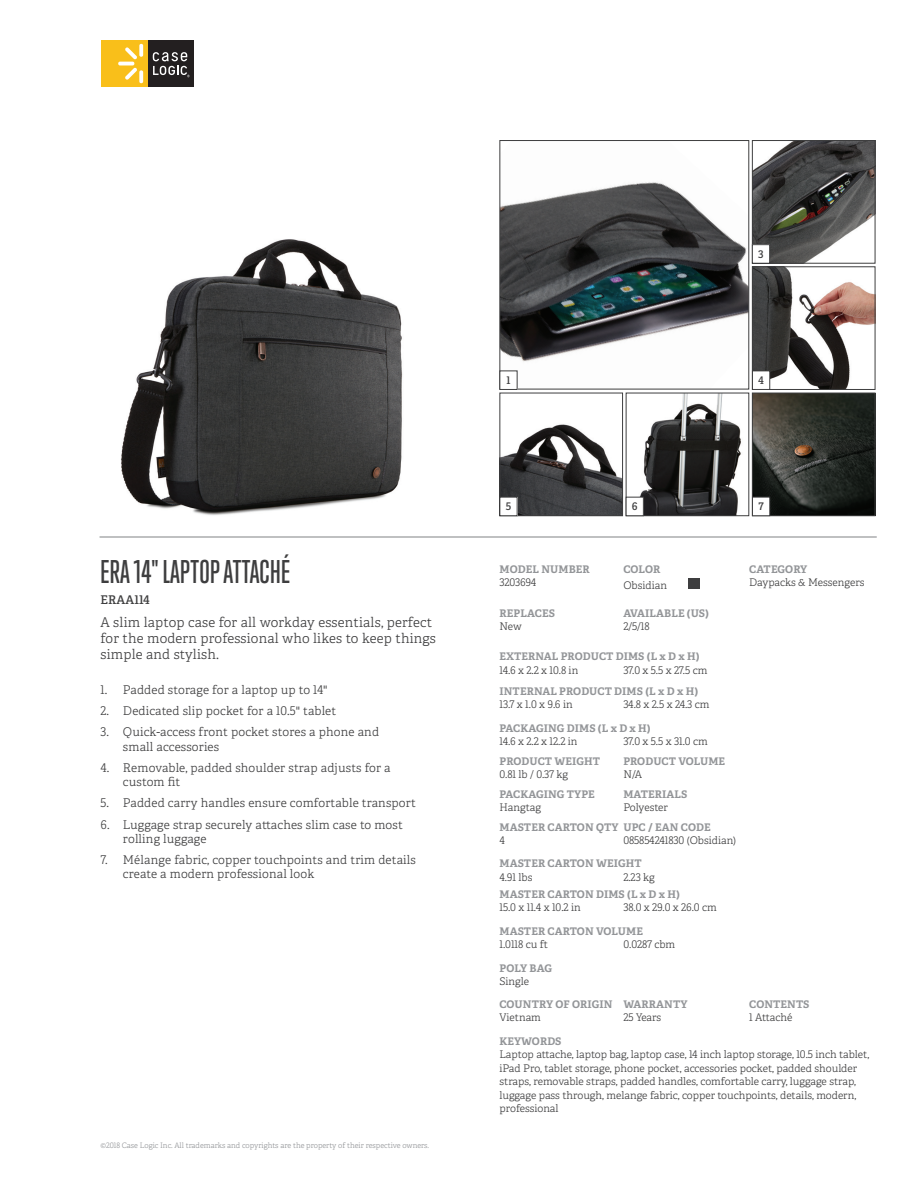
<style>
.page{position:relative;width:918px;height:1188px;background:#fff}
.page>*{position:absolute;margin:0;border:0;box-sizing:border-box;transform-origin:0 0}
.t1{font:500 30px "Trump Gothic Pro";letter-spacing:.01em;color:#3e3e3f}
.t2{font:13.5px/16.2px "Adelle PE Lt";letter-spacing:.015em;color:#3e3e3f}
.t3{font:12px/14.4px "Adelle PE Lt";letter-spacing:.015em;color:#3e3e3f}
.t4{font:12px "Adelle PE Sb";letter-spacing:.01em;color:#3e3e3f}
.t5{font:10.5px/13.5px "Adelle PE Lt";color:#3e3e3f}
.t6{font:700 10.5px "Adelle PE";letter-spacing:.01em;color:#939598}
.t7{font:10.5px "Adelle PE Sb";color:#3e3e3f}
.t8{font:7.5px "Adelle PE Lt";color:#939598}
</style>
<div class="page">
<div style="left:147px;top:40px;width:46px;height:47px;background:#231f20"></div>
<div style="left:101px;top:40px;width:46px;height:47px;background:#f9bf1a"></div>
<svg style="left:118px;top:44px;width:25px;height:39px"></svg>
<svg style="left:153px;top:52px;width:37px;height:25px"></svg>
<img style="left:121px;top:239px;width:282px;height:276px">
<hr style="left:100px;top:537px;width:777px;height:1px;background:#808285">
<div style="left:688px;top:578px;width:11px;height:11px;background:#3e3e3f"></div>
<img style="left:502px;top:182px;width:245px;height:205px">
<div style="left:500px;top:140px;width:249px;height:249px;border:1px solid #3e3e3f"></div>
<img style="left:754px;top:142px;width:119px;height:119px">
<div style="left:752px;top:140px;width:123px;height:123px;border:1px solid #3e3e3f"></div>
<img style="left:754px;top:269px;width:119px;height:119px">
<div style="left:752px;top:267px;width:123px;height:123px;border:1px solid #3e3e3f"></div>
<img style="left:502px;top:424px;width:119px;height:90px">
<div style="left:500px;top:393px;width:123px;height:123px;border:1px solid #3e3e3f"></div>
<img style="left:628px;top:395px;width:113px;height:119px">
<div style="left:626px;top:393px;width:123px;height:123px;border:1px solid #3e3e3f"></div>
<img style="left:754px;top:395px;width:119px;height:119px">
<div style="left:752px;top:393px;width:123px;height:123px;border:1px solid #3e3e3f"></div>
<div style="left:500px;top:371px;width:17px;height:18px;background:#fff"></div>
<div style="left:500px;top:497px;width:17px;height:19px;background:#fff"></div>
<div style="left:626px;top:497px;width:17px;height:19px;background:#fff"></div>
<div style="left:626px;top:497px;width:18px;height:19px;border:1px solid #3e3e3f"></div>
<div style="left:752px;top:245px;width:18px;height:18px;background:#fff"></div>
<div style="left:752px;top:244px;width:18px;height:19px;border:1px solid #3e3e3f"></div>
<div style="left:752px;top:371px;width:18px;height:18px;background:#fff"></div>
<div style="left:752px;top:371px;width:18px;height:19px;border:1px solid #3e3e3f"></div>
<div style="left:752px;top:497px;width:18px;height:19px;background:#fff"></div>
<div style="left:752px;top:497px;width:18px;height:19px;border:1px solid #3e3e3f"></div>
<h1 class="t1" style="left:100px;top:554px;width:191px">ERA 14" LAPTOP ATTACHÉ</h1>
<p class="t4" style="left:100px;top:591px;width:51px">ERAA114</p>
<p class="t2" style="left:100px;top:614px;width:337px">A slim laptop case for all workday essentials, perfect for the modern professional who likes to keep things simple and stylish.</p>
<p class="t3" style="left:100px;top:682px;width:228px">1. Padded storage for a laptop up to 14"</p>
<p class="t3" style="left:100px;top:703px;width:237px">2. Dedicated slip pocket for a 10.5" tablet</p>
<p class="t3" style="left:123px;top:724px;width:258px;text-indent:-22px">3. Quick-access front pocket stores a phone and small accessories</p>
<p class="t3" style="left:123px;top:760px;width:269px;text-indent:-22px">4. Removable, padded shoulder strap adjusts for a custom fit</p>
<p class="t3" style="left:100px;top:796px;width:317px">5. Padded carry handles ensure comfortable transport</p>
<p class="t3" style="left:123px;top:817px;width:282px;text-indent:-22px">6. Luggage strap securely attaches slim case to most rolling luggage</p>
<p class="t3" style="left:123px;top:852px;width:295px;text-indent:-22px">7. Mélange fabric, copper touchpoints and trim details create a modern professional look</p>
<p class="t8" style="left:100px;top:1140px;width:330px">©2018 Case Logic Inc. All trademarks and copyrights are the property of their respective owners.</p>
<p class="t7" style="left:507px;top:373px;width:5px">1</p>
<p class="t7" style="left:506px;top:499px;width:7px">5</p>
<p class="t7" style="left:632px;top:499px;width:7px">6</p>
<p class="t7" style="left:758px;top:247px;width:7px">3</p>
<p class="t7" style="left:758px;top:373px;width:7px">4</p>
<p class="t7" style="left:758px;top:499px;width:7px">7</p>
<p class="t6" style="left:500px;top:561px;width:92px">MODEL NUMBER</p>
<p class="t6" style="left:623px;top:561px;width:39px">COLOR</p>
<p class="t6" style="left:749px;top:561px;width:60px">CATEGORY</p>
<p class="t5" style="left:500px;top:575px;width:38px">3203694</p>
<p class="t5" style="left:623px;top:578px;width:45px">Obsidian</p>
<p class="t5" style="left:749px;top:575px;width:117px">Daypacks &amp; Messengers</p>
<p class="t6" style="left:499px;top:606px;width:57px">REPLACES</p>
<p class="t6" style="left:623px;top:606px;width:87px">AVAILABLE (US)</p>
<p class="t5" style="left:499px;top:620px;width:24px">New</p>
<p class="t5" style="left:623px;top:620px;width:28px">2/5/18</p>
<p class="t6" style="left:499px;top:649px;width:202px">EXTERNAL PRODUCT DIMS (L x D x H)</p>
<p class="t5" style="left:499px;top:663px;width:80px">14.6 x 2.2 x 10.8 in</p>
<p class="t5" style="left:623px;top:663px;width:85px">37.0 x 5.5 x 27.5 cm</p>
<p class="t6" style="left:499px;top:684px;width:200px">INTERNAL PRODUCT DIMS (L x D x H)</p>
<p class="t5" style="left:499px;top:697px;width:75px">13.7 x 1.0 x 9.6 in</p>
<p class="t5" style="left:623px;top:697px;width:88px">34.8 x 2.5 x 24.3 cm</p>
<p class="t6" style="left:499px;top:720px;width:153px">PACKAGING DIMS (L x D x H)</p>
<p class="t5" style="left:499px;top:734px;width:80px">14.6 x 2.2 x 12.2 in</p>
<p class="t5" style="left:623px;top:734px;width:86px">37.0 x 5.5 x 31.0 cm</p>
<p class="t6" style="left:499px;top:754px;width:102px">PRODUCT WEIGHT</p>
<p class="t6" style="left:623px;top:754px;width:103px">PRODUCT VOLUME</p>
<p class="t5" style="left:499px;top:768px;width:70px">0.81 lb / 0.37 kg</p>
<p class="t5" style="left:623px;top:768px;width:20px">N/A</p>
<p class="t6" style="left:499px;top:786px;width:97px">PACKAGING TYPE</p>
<p class="t6" style="left:623px;top:786px;width:66px">MATERIALS</p>
<p class="t5" style="left:499px;top:800px;width:43px">Hangtag</p>
<p class="t5" style="left:623px;top:800px;width:46px">Polyester</p>
<p class="t6" style="left:499px;top:820px;width:213px">MASTER CARTON QTY UPC / EAN CODE</p>
<p class="t5" style="left:499px;top:833px;width:7px">4</p>
<p class="t5" style="left:623px;top:833px;width:114px">085854241830 (Obsidian)</p>
<p class="t6" style="left:499px;top:856px;width:144px">MASTER CARTON WEIGHT</p>
<p class="t5" style="left:499px;top:870px;width:35px">4.91 lbs</p>
<p class="t5" style="left:623px;top:870px;width:33px">2.23 kg</p>
<p class="t6" style="left:499px;top:887px;width:182px">MASTER CARTON DIMS (L x D x H)</p>
<p class="t5" style="left:499px;top:901px;width:83px">15.0 x 11.4 x 10.2 in</p>
<p class="t5" style="left:623px;top:901px;width:95px">38.0 x 29.0 x 26.0 cm</p>
<p class="t6" style="left:499px;top:924px;width:145px">MASTER CARTON VOLUME</p>
<p class="t5" style="left:499px;top:937px;width:50px">1.0118 cu ft</p>
<p class="t5" style="left:623px;top:937px;width:53px">0.0287 cbm</p>
<p class="t6" style="left:499px;top:960px;width:54px">POLY BAG</p>
<p class="t5" style="left:499px;top:974px;width:31px">Single</p>
<p class="t6" style="left:499px;top:997px;width:190px">COUNTRY OF ORIGIN WARRANTY</p>
<p class="t6" style="left:749px;top:997px;width:62px">CONTENTS</p>
<p class="t5" style="left:499px;top:1011px;width:43px">Vietnam</p>
<p class="t5" style="left:623px;top:1011px;width:39px">25 Years</p>
<p class="t5" style="left:749px;top:1011px;width:45px">1 Attaché</p>
<p class="t6" style="left:499px;top:1034px;width:64px">KEYWORDS</p>
<p class="t5" style="left:499px;top:1047px;width:371px">Laptop attache, laptop bag, laptop case, 14 inch laptop storage, 10.5 inch tablet, iPad Pro, tablet storage, phone pocket, accessories pocket, padded shoulder straps, removable straps, padded handles, comfortable carry, luggage strap, luggage pass through, melange fabric, copper touchpoints, details, modern, professional</p>
</div>
